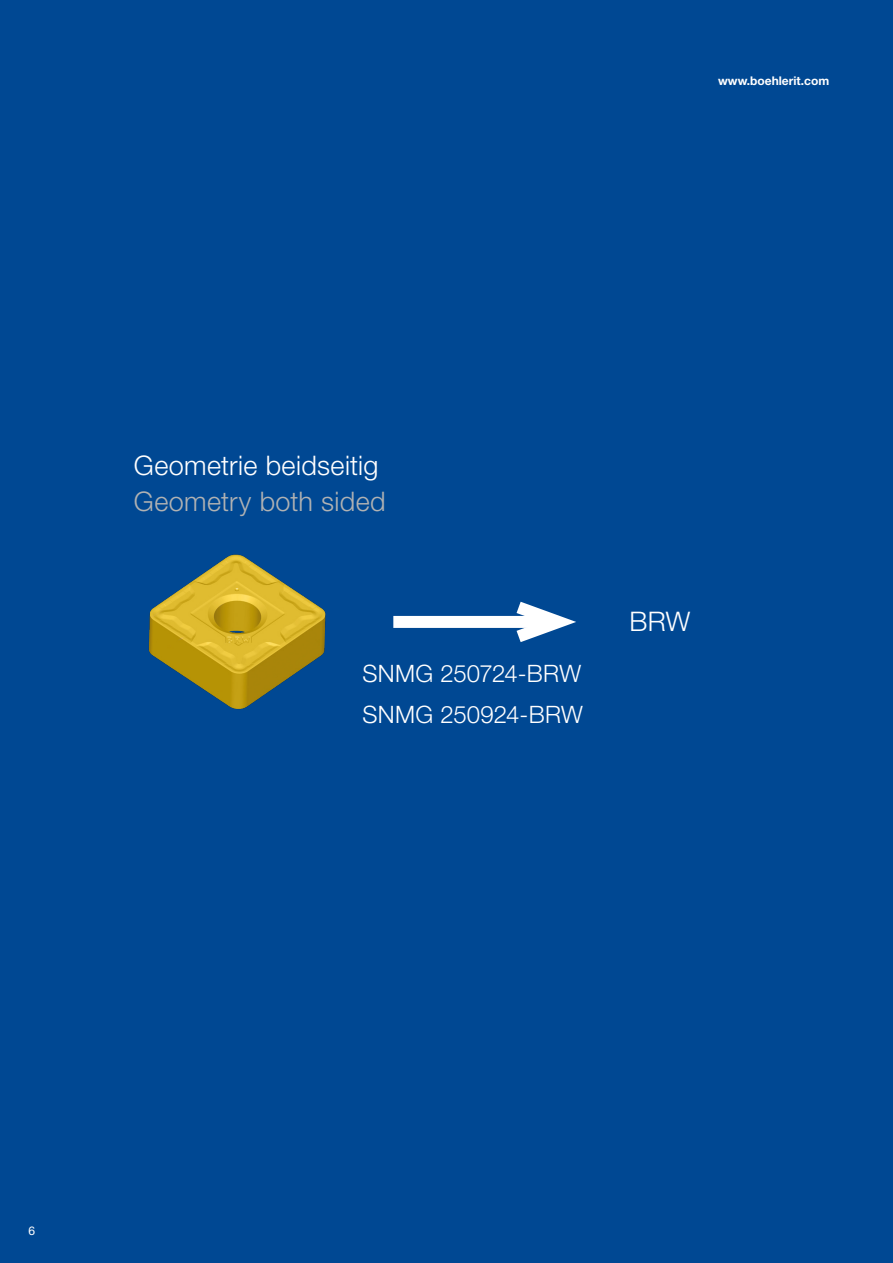
<style>
.page{position:relative;width:893px;height:1263px;background:#004893}
.page>*{position:absolute;margin:0;border:0;box-sizing:border-box;transform-origin:0 0}
.t1{font:300 27px "Helvetica Neue LT Pro";letter-spacing:.01em;color:#fff}
.t2{font:300 27px "Helvetica Neue LT Pro";letter-spacing:.01em;color:#b1b2b3}
.t3{font:300 24px/40.7px "Helvetica Neue LT Pro";letter-spacing:.005em;color:#fff}
.t4{font:700 12px "Helvetica Neue LT Pro";color:#fff}
.t5{font:12px "Helvetica Neue LT Pro";color:#fff}
</style>
<div class="page">
<img style="left:148px;top:554px;width:178px;height:156px">
<div style="left:393px;top:616px;width:166px;height:12px;background:#fff"></div>
<svg style="left:503px;top:601px;width:73px;height:41px"></svg>
<p class="t4" style="left:718px;top:73px;width:113px">www.boehlerit.com</p>
<p class="t1" style="left:134px;top:449px;width:246px">Geometrie beidseitig</p>
<p class="t2" style="left:134px;top:485px;width:253px">Geometry both sided</p>
<p class="t3" style="left:362px;top:653px;width:222px">SNMG 250724-BRW<br>SNMG 250924-BRW</p>
<p class="t1" style="left:629px;top:604px;width:62px">BRW</p>
<p class="t5" style="left:29px;top:1224px;width:8px">6</p>
</div>
